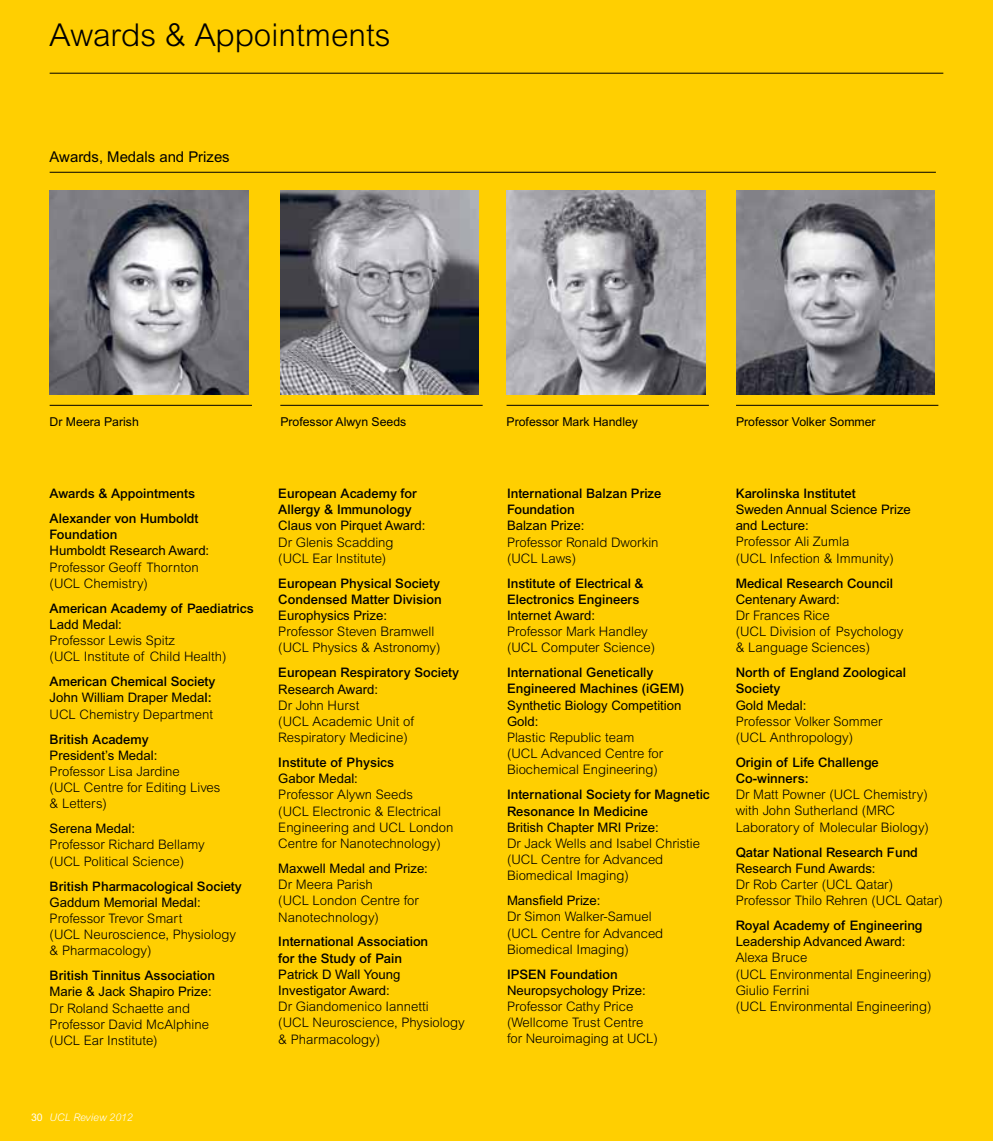
<style>
.page{position:relative;width:993px;height:1141px;background:#fff}
.page>*{position:absolute;margin:0;border:0;box-sizing:border-box;transform-origin:0 0}
.t1{font:300 31.5px "Arial MT Std";color:#000}
.t2{font:14.88px "Arial MT Std";color:#000}
.t3{font:300 13.12px/16.1px "Arial MT Std";color:#000}
.t4{font:500 13.12px/16.1px "Arial MT Std";color:#000}
.t5{font:13.12px/16.1px "Arial MT Std";color:#000}
.t6{font:12.25px "Arial MT Std";color:#000}
.t7{font:italic 300 10.5px "Arial MT Std";color:#fff}
.s1{font-weight:400}
.s2{font-weight:300}
.s3{font-weight:400;font-style:normal}
</style>
<div class="page">
<div style="left:0;top:0;width:992px;height:1141px;background:#ffcf01"></div>
<hr style="left:50px;top:73px;width:893px;height:1px;background:#000">
<hr style="left:50px;top:172px;width:885px;height:1px;background:#000">
<hr style="left:50px;top:405px;width:202px;height:1px;background:#000">
<hr style="left:280px;top:405px;width:202px;height:1px;background:#000">
<hr style="left:506px;top:405px;width:202px;height:1px;background:#000">
<hr style="left:735px;top:405px;width:203px;height:1px;background:#000">
<img style="left:50px;top:191px;width:198px;height:203px">
<img style="left:280px;top:191px;width:199px;height:203px">
<img style="left:506px;top:191px;width:199px;height:203px">
<img style="left:736px;top:191px;width:198px;height:203px">
<h1 class="t1" style="left:50px;top:18px;width:342px">Awards &amp; Appointments</h1>
<p class="t2" style="left:50px;top:148px;width:181px">Awards, Medals and Prizes</p>
<p class="t6" style="left:50px;top:414px;width:91px">Dr Meera Parish</p>
<p class="t6" style="left:280px;top:414px;width:127px">Professor Alwyn Seeds</p>
<p class="t6" style="left:506px;top:414px;width:133px">Professor Mark Handley</p>
<p class="t6" style="left:735px;top:414px;width:141px">Professor Volker Sommer</p>
<p class="t4" style="left:50px;top:481px;width:150px;line-height:24.8px">Awards &amp; Appointments<br>Alexander von Humboldt</p>
<p class="t4" style="left:50px;top:527px;width:69px">Foundation</p>
<p class="t5" style="left:50px;top:543px;width:161px">Humboldt Research Award:</p>
<p class="t3" style="left:50px;top:559px;width:150px">Professor Geoff Thornton (UCL Chemistry)</p>
<p class="t4" style="left:50px;top:600px;width:206px">American Academy of Paediatrics</p>
<p class="t5" style="left:50px;top:616px;width:74px">Ladd Medal:</p>
<p class="t3" style="left:50px;top:632px;width:178px">Professor Lewis Spitz<br>(UCL Institute of Child Health)</p>
<p class="t4" style="left:50px;top:673px;width:167px">American Chemical Society<br><span class="s1">John William Draper Meda</span>l:<br><span class="s2">UCL Chemistry Department</span></p>
<p class="t4" style="left:50px;top:731px;width:101px">British Academy</p>
<p class="t5" style="left:50px;top:747px;width:109px">President’s Medal:</p>
<p class="t3" style="left:50px;top:763px;width:172px">Professor Lisa Jardine<br>(UCL Centre for Editing Lives &amp; Letters)</p>
<p class="t5" style="left:50px;top:821px;width:87px">Serena Medal:</p>
<p class="t3" style="left:50px;top:837px;width:156px">Professor Richard Bellamy (UCL Political Science)</p>
<p class="t4" style="left:50px;top:878px;width:194px">British Pharmacological Society</p>
<p class="t5" style="left:50px;top:894px;width:152px">Gaddum Memorial Medal:</p>
<p class="t3" style="left:50px;top:910px;width:188px">Professor Trevor Smart<br>(UCL Neuroscience, Physiology &amp; Pharmacology)</p>
<p class="t4" style="left:50px;top:967px;width:167px">British Tinnitus Association</p>
<p class="t5" style="left:50px;top:984px;width:163px">Marie &amp; Jack Shapiro Prize:</p>
<p class="t3" style="left:50px;top:1000px;width:161px">Dr Roland Schaette and<br>Professor David McAlphine (UCL Ear Institute)</p>
<p class="t4" style="left:278px;top:485px;width:140px">European Academy for<br>Allergy &amp; Immunology</p>
<p class="t5" style="left:278px;top:518px;width:149px">Claus von Pirquet Award:</p>
<p class="t3" style="left:278px;top:534px;width:117px">Dr Glenis Scadding (UCL Ear Institute)</p>
<p class="t4" style="left:278px;top:575px;width:165px">European Physical Society<br>Condensed Matter Division</p>
<p class="t5" style="left:278px;top:607px;width:110px">Europhysics Prize:</p>
<p class="t3" style="left:278px;top:624px;width:164px">Professor Steven Bramwell (UCL Physics &amp; Astronomy)</p>
<p class="t4" style="left:278px;top:665px;width:182px">European Respiratory Society</p>
<p class="t5" style="left:278px;top:681px;width:101px">Research Award:</p>
<p class="t3" style="left:278px;top:697px;width:137px">Dr John Hurst<br>(UCL Academic Unit of<br>Respiratory Medicine)</p>
<p class="t4" style="left:278px;top:754px;width:117px">Institute of Physics</p>
<p class="t5" style="left:278px;top:771px;width:81px">Gabor Medal:</p>
<p class="t3" style="left:278px;top:787px;width:177px">Professor Alywn Seeds<br>(UCL Electronic &amp; Electrical<br>Engineering and UCL London<br>Centre for Nanotechnology)</p>
<p class="t5" style="left:278px;top:860px;width:151px">Maxwell Medal and Prize:</p>
<p class="t3" style="left:278px;top:876px;width:142px">Dr Meera Parish<br>(UCL London Centre for<br>Nanotechnology)</p>
<p class="t4" style="left:278px;top:934px;width:151px">International Association for the Study of Pain</p>
<p class="t5" style="left:278px;top:966px;width:124px">Patrick D Wall Young<br>Investigator Award:</p>
<p class="t3" style="left:278px;top:998px;width:188px">Dr Giandomenico Iannetti<br>(UCL Neuroscience, Physiology &amp; Pharmacology)</p>
<p class="t7" style="left:31px;top:1112px;width:103px"><span class="s3">30</span> UCL Review 2012</p>
<p class="t4" style="left:507px;top:485px;width:156px">International Balzan Prize<br>Foundation</p>
<p class="t5" style="left:507px;top:518px;width:79px">Balzan Prize:</p>
<p class="t3" style="left:507px;top:534px;width:153px">Professor Ronald Dworkin (UCL Laws)</p>
<p class="t4" style="left:507px;top:575px;width:138px">Institute of Electrical &amp;<br>Electronics Engineers</p>
<p class="t5" style="left:507px;top:607px;width:90px">Internet Award:</p>
<p class="t3" style="left:507px;top:623px;width:150px">Professor Mark Handley (UCL Computer Science)</p>
<p class="t4" style="left:507px;top:665px;width:179px">International Genetically<br>Engineered Machines (iGEM)</p>
<p class="t5" style="left:507px;top:697px;width:176px">Synthetic Biology Competition<br>Gold:</p>
<p class="t3" style="left:507px;top:729px;width:158px">Plastic Republic team (UCL Advanced Centre for<br>Biochemical Engineering)</p>
<p class="t4" style="left:507px;top:787px;width:204px">International Society for Magnetic<br>Resonance In Medicine</p>
<p class="t5" style="left:507px;top:819px;width:153px">British Chapter MRI Prize:</p>
<p class="t3" style="left:507px;top:835px;width:195px">Dr Jack Wells and Isabel Christie (UCL Centre for Advanced<br>Biomedical Imaging)</p>
<p class="t5" style="left:507px;top:892px;width:95px">Mansfield Prize:</p>
<p class="t3" style="left:507px;top:909px;width:158px">Dr Simon Walker-Samuel (UCL Centre for Advanced<br>Biomedical Imaging)</p>
<p class="t4" style="left:507px;top:966px;width:112px">IPSEN Foundation</p>
<p class="t5" style="left:507px;top:982px;width:140px">Neuropsychology Prize:</p>
<p class="t3" style="left:507px;top:998px;width:152px">Professor Cathy Price (Wellcome Trust Centre for Neuroimaging at UCL)</p>
<p class="t4" style="left:735px;top:485px;width:121px">Karolinska Institutet</p>
<p class="t5" style="left:735px;top:501px;width:177px">Sweden Annual Science Prize and Lecture:</p>
<p class="t3" style="left:735px;top:534px;width:160px">Professor Ali Zumla<br>(UCL Infection &amp; Immunity)</p>
<p class="t4" style="left:735px;top:575px;width:159px">Medical Research Council</p>
<p class="t5" style="left:735px;top:591px;width:106px">Centenary Award:</p>
<p class="t3" style="left:735px;top:607px;width:169px">Dr Frances Rice<br>(UCL Division of Psychology &amp; Language Sciences)</p>
<p class="t4" style="left:735px;top:664px;width:172px">North of England Zoological<br>Society</p>
<p class="t5" style="left:735px;top:697px;width:72px">Gold Medal:</p>
<p class="t3" style="left:735px;top:713px;width:148px">Professor Volker Sommer (UCL Anthropology)</p>
<p class="t4" style="left:735px;top:754px;width:144px">Origin of Life Challenge<br>Co-winners:</p>
<p class="t3" style="left:735px;top:787px;width:195px">Dr Matt Powner (UCL Chemistry) with John Sutherland (MRC<br>Laboratory of Molecular Biology)</p>
<p class="t4" style="left:735px;top:844px;width:184px">Qatar National Research Fund</p>
<p class="t5" style="left:735px;top:860px;width:141px">Research Fund Awards:</p>
<p class="t3" style="left:735px;top:876px;width:209px">Dr Rob Carter (UCL Qatar)<br>Professor Thilo Rehren (UCL Qatar)</p>
<p class="t4" style="left:735px;top:917px;width:188px">Royal Academy of Engineering</p>
<p class="t5" style="left:735px;top:933px;width:171px">Leadership Advanced Award:</p>
<p class="t3" style="left:735px;top:950px;width:197px">Alexa Bruce<br>(UCL Environmental Engineering)<br>Giulio Ferrini<br>(UCL Environmental Engineering)</p>
</div>
